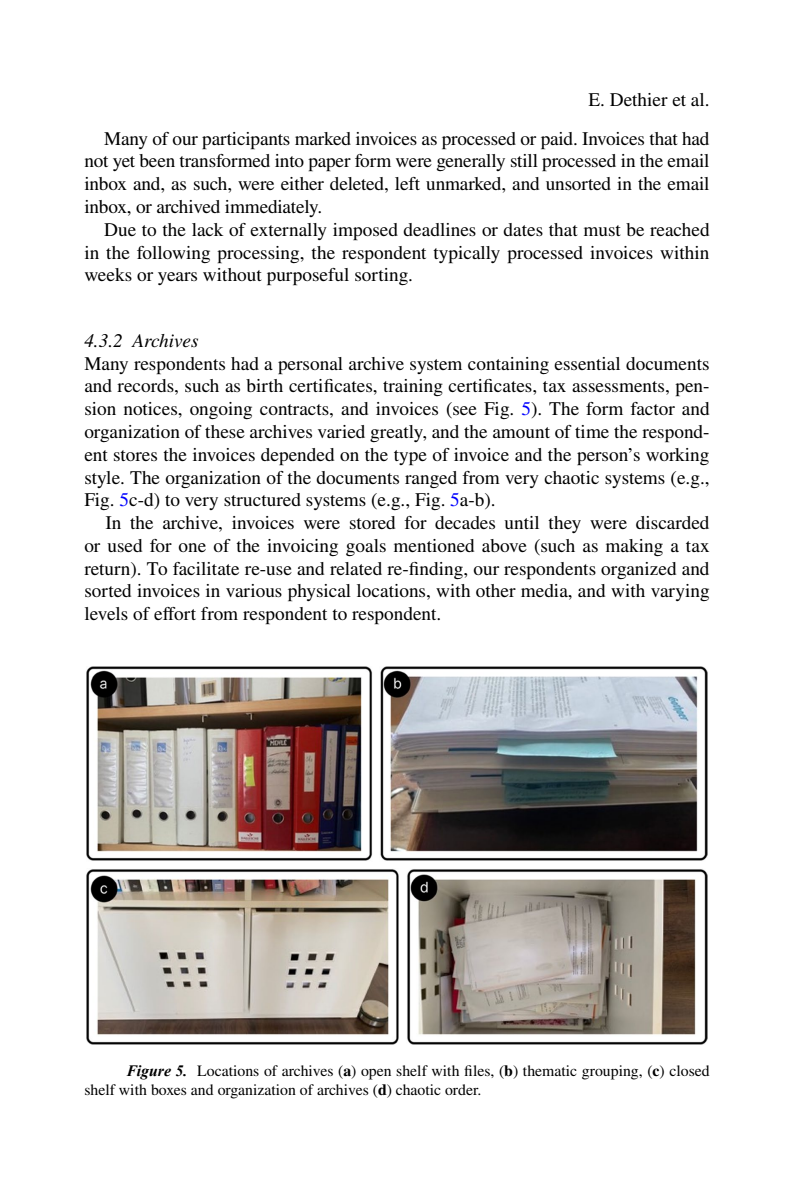
<style>
.page{position:relative;width:794px;height:1191px;background:#fff}
.page>*{position:absolute;margin:0;border:0;box-sizing:border-box;transform-origin:0 0}
.t1{font:19.25px/22.8px "STIX";color:#000;text-align:justify}
.t2{font:italic 19.25px "STIX";color:#000}
.t3{font:15.75px/19.2px "STIX";color:#000}
.s1{color:#00f}
.s2{font-family:"Times New Roman";font-weight:700;font-style:italic}
.s3{font-weight:700}
</style>
<div class="page">
<img style="left:87px;top:666px;width:620px;height:378px">
<p class="t1" style="left:104px;top:81px;width:607px;line-height:38.9px;text-align:right">E. Dethier et al.<br>Many of our participants marked invoices as processed or paid. Invoices that had</p>
<p class="t1" style="left:84px;top:151px;width:627px">not yet been transformed into paper form were generally still processed in the email inbox and, as such, were either deleted, left unmarked, and unsorted in the email inbox, or archived immediately.</p>
<p class="t1" style="left:84px;top:219px;width:627px;text-indent:20px">Due to the lack of externally imposed deadlines or dates that must be reached in the following processing, the respondent typically processed invoices within weeks or years without purposeful sorting.</p>
<p class="t2" style="left:84px;top:327px;width:116px">4.3.2 Archives</p>
<p class="t1" style="left:84px;top:353px;width:627px">Many respondents had a personal archive system containing essential documents and records, such as birth certificates, training certificates, tax assessments, pen&shy;sion notices, ongoing contracts, and invoices (see Fig. <span class="s1">5</span>). The form factor and organization of these archives varied greatly, and the amount of time the respond&shy;ent stores the invoices depended on the type of invoice and the person’s working style. The organization of the documents ranged from very chaotic systems (e.g., Fig. <span class="s1">5</span>c-d) to very structured systems (e.g., Fig. <span class="s1">5</span>a-b).</p>
<p class="t1" style="left:84px;top:512px;width:627px;text-indent:21px">In the archive, invoices were stored for decades until they were discarded or used for one of the invoicing goals mentioned above (such as making a tax return). To facilitate re-use and related re-finding, our respondents organized and sorted invoices in various physical locations, with other media, and with varying levels of effort from respondent to respondent.</p>
<p class="t3" style="left:84px;top:1062px;width:627px;text-indent:42px"><span class="s2">Figure 5.</span> Locations of archives (<span class="s3">a</span>) open shelf with files, (<span class="s3">b</span>) thematic grouping, (<span class="s3">c</span>) closed shelf with boxes and organization of archives (<span class="s3">d</span>) chaotic order.</p>
</div>
